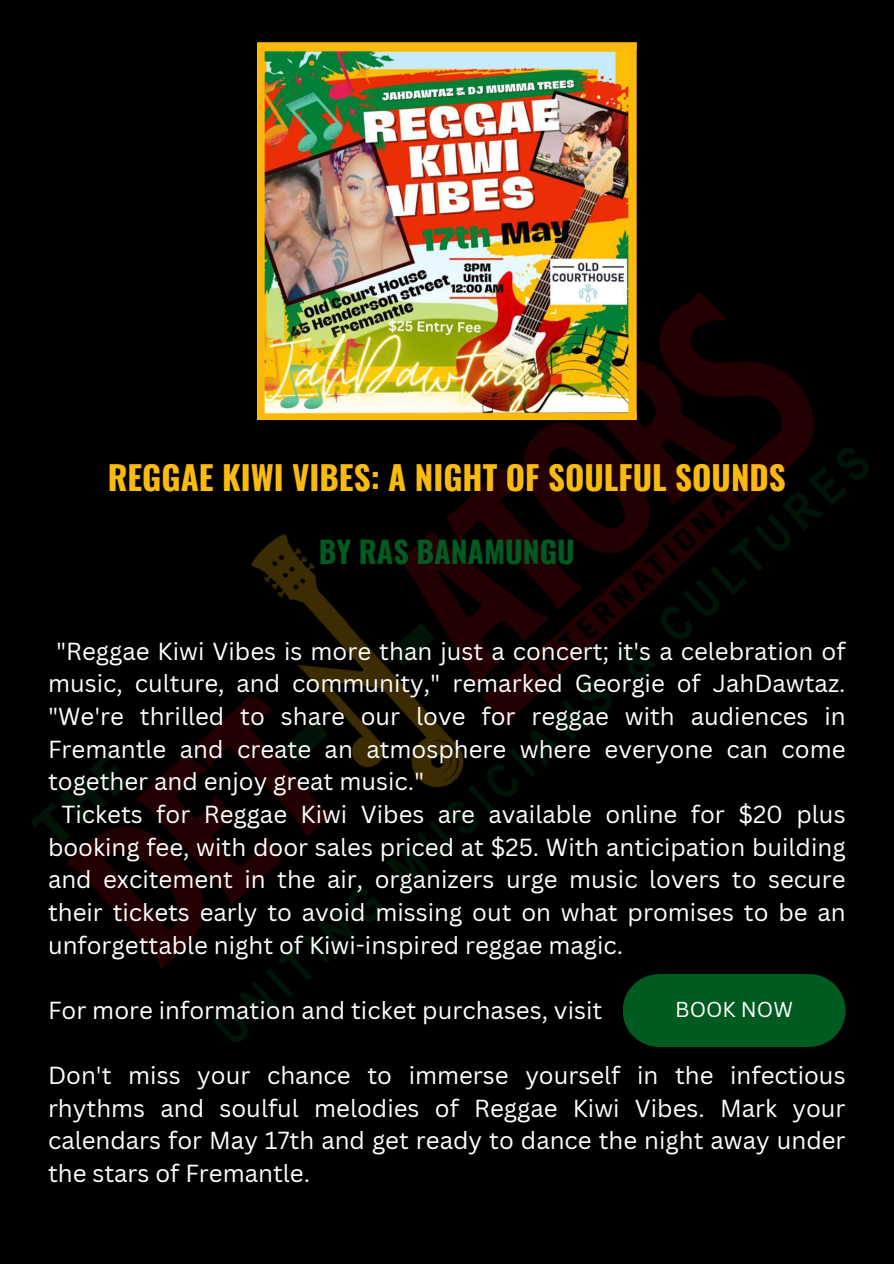
<style>
.page{position:relative;width:894px;height:1264px;background:#fff}
.page>*{position:absolute;margin:0;border:0;box-sizing:border-box;transform-origin:0 0}
.t1{font:700 33px "Oswald";color:#faba0e}
.t2{font:700 30px "Oswald";color:#005b20}
.t3{font:24px/32.7px "Canva Sans";color:#fff;text-align:justify}
.t4{font:21px "Canva Sans";color:#fff}
</style>
<div class="page">
<div style="left:0;top:0;width:893px;height:1263px;background:#000"></div>
<img style="left:32px;top:116px;width:837px;height:931px">
<img style="left:258px;top:43px;width:376px;height:376px">
<div style="left:622px;top:974px;width:223px;height:72px;background:#005b20;border-radius:36px"></div>
<p class="t1" style="left:108px;top:451px;width:679px">REGGAE KIWI VIBES: A NIGHT OF SOULFUL SOUNDS</p>
<h1 class="t2" style="left:319px;top:528px;width:257px">BY RAS BANAMUNGU</h1>
<p class="t3" style="left:56px;top:634px;width:790px">"Reggae Kiwi Vibes is more than just a concert; it's a celebration of</p>
<p class="t3" style="left:48px;top:666px;width:798px">music, culture, and community," remarked Georgie of JahDawtaz.</p>
<p class="t3" style="left:48px;top:699px;width:798px">"We're thrilled to share our love for reggae with audiences in</p>
<p class="t3" style="left:48px;top:732px;width:798px">Fremantle and create an atmosphere where everyone can come</p>
<p class="t3" style="left:48px;top:764px;width:378px">together and enjoy great music."</p>
<p class="t3" style="left:61px;top:797px;width:785px">Tickets for Reggae Kiwi Vibes are available online for $20 plus</p>
<p class="t3" style="left:48px;top:830px;width:798px">booking fee, with door sales priced at $25. With anticipation building</p>
<p class="t3" style="left:48px;top:862px;width:798px">and excitement in the air, organizers urge music lovers to secure</p>
<p class="t3" style="left:48px;top:895px;width:798px">their tickets early to avoid missing out on what promises to be an</p>
<p class="t3" style="left:48px;top:927px;width:576px">unforgettable night of Kiwi-inspired reggae magic.</p>
<p class="t3" style="left:48px;top:993px;width:555px">For more information and ticket purchases, visit</p>
<h1 class="t4" style="left:675px;top:994px;width:119px">BOOK NOW</h1>
<p class="t3" style="left:48px;top:1058px;width:798px">Don't miss your chance to immerse yourself in the infectious rhythms and soulful melodies of Reggae Kiwi Vibes. Mark your calendars for May 17th and get ready to dance the night away under the stars of Fremantle.</p>
</div>
